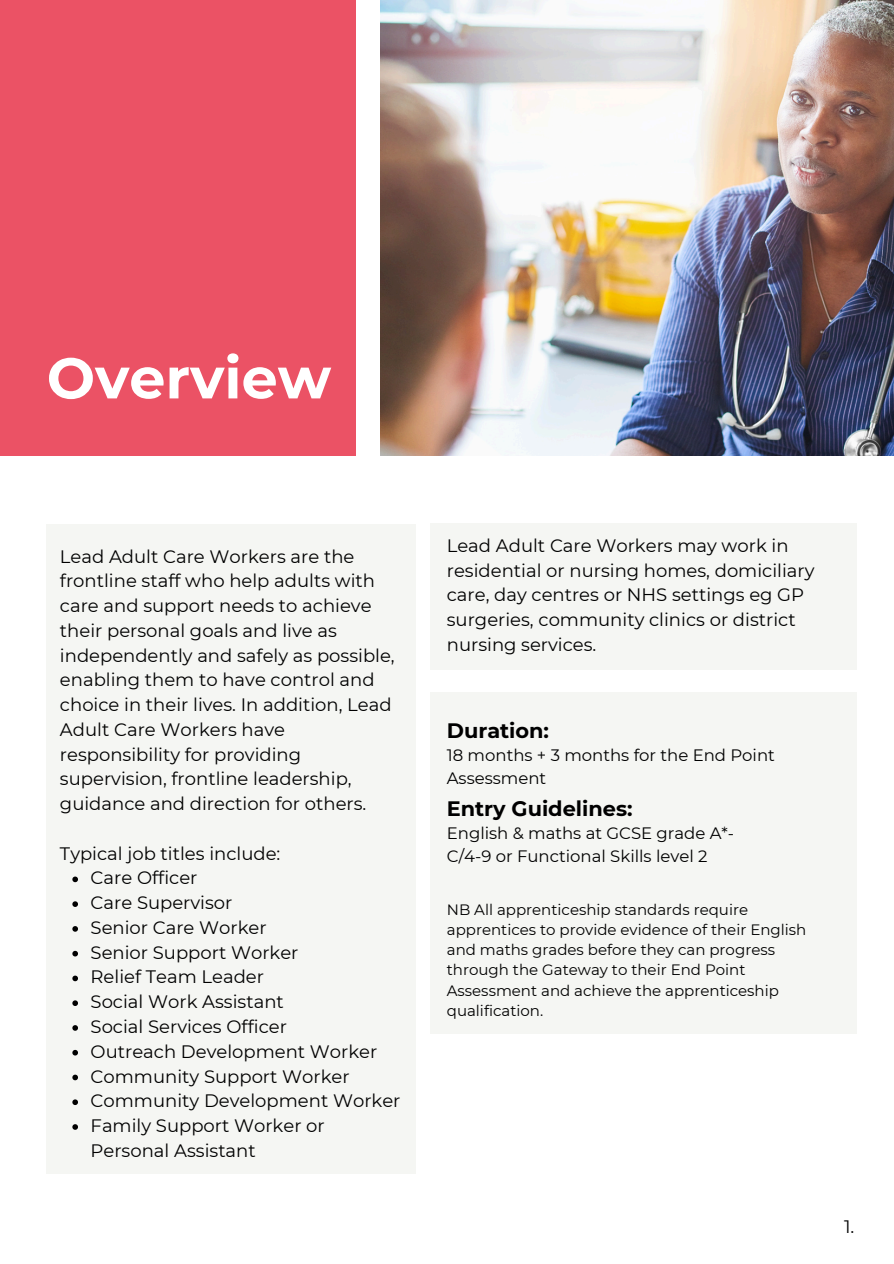
<style>
.page{position:relative;width:894px;height:1264px;background:#fff}
.page>*{position:absolute;margin:0;border:0;box-sizing:border-box;transform-origin:0 0}
.t1{font:700 57.15px "Montserrat";color:#fff}
.t2{font:700 20.85px "Montserrat";color:#000}
.t3{font:18px/24.8px "Montserrat";color:#000}
.t4{font:16.5px/22.5px "Montserrat";color:#000}
.t5{font:15px/20.2px "Montserrat";color:#000}
</style>
<div class="page">
<div style="left:0;top:0;width:355px;height:455px;background:#eb5265"></div>
<div style="left:47px;top:523px;width:368px;height:650px;background:#f5f6f3"></div>
<div style="left:430px;top:692px;width:426px;height:341px;background:#f5f6f3"></div>
<img style="left:380px;top:0;width:513px;height:456px">
<svg style="left:72px;top:876px;width:6px;height:6px"></svg>
<svg style="left:72px;top:901px;width:6px;height:6px"></svg>
<svg style="left:72px;top:926px;width:6px;height:5px"></svg>
<svg style="left:72px;top:950px;width:6px;height:6px"></svg>
<svg style="left:72px;top:975px;width:6px;height:6px"></svg>
<svg style="left:72px;top:1000px;width:6px;height:6px"></svg>
<svg style="left:72px;top:1025px;width:6px;height:5px"></svg>
<svg style="left:72px;top:1049px;width:6px;height:6px"></svg>
<svg style="left:72px;top:1074px;width:6px;height:6px"></svg>
<svg style="left:72px;top:1099px;width:6px;height:6px"></svg>
<svg style="left:72px;top:1124px;width:6px;height:5px"></svg>
<div style="left:430px;top:523px;width:426px;height:147px;background:#f5f6f3"></div>
<p class="t1" style="left:47px;top:343px;width:286px">Overview</p>
<h2 class="t3" style="left:60px;top:543px;width:336px">Lead Adult Care Workers are the frontline staff who help adults with care and support needs to achieve their personal goals and live as independently and safely as possible, enabling them to have control and choice in their lives. In addition, Lead Adult Care Workers have responsibility for providing supervision, frontline leadership, guidance and direction for others.</h2>
<h2 class="t3" style="left:60px;top:840px;width:222px">Typical job titles include:</h2>
<p class="t3" style="left:91px;top:865px;width:108px">Care Officer</p>
<p class="t3" style="left:91px;top:890px;width:143px">Care Supervisor</p>
<p class="t3" style="left:91px;top:915px;width:177px">Senior Care Worker</p>
<p class="t3" style="left:91px;top:939px;width:209px">Senior Support Worker</p>
<p class="t3" style="left:91px;top:964px;width:175px">Relief Team Leader</p>
<p class="t3" style="left:91px;top:989px;width:195px">Social Work Assistant</p>
<p class="t3" style="left:91px;top:1014px;width:198px">Social Services Officer</p>
<p class="t3" style="left:91px;top:1038px;width:288px">Outreach Development Worker</p>
<p class="t3" style="left:91px;top:1063px;width:260px">Community Support Worker</p>
<p class="t3" style="left:91px;top:1088px;width:311px">Community Development Worker</p>
<p class="t3" style="left:91px;top:1113px;width:236px">Family Support Worker or<br>Personal Assistant</p>
<h2 class="t3" style="left:446px;top:533px;width:369px">Lead Adult Care Workers may work in residential or nursing homes, domiciliary care, day centres or NHS settings eg GP surgeries, community clinics or district nursing services.</h2>
<h2 class="t2" style="left:446px;top:717px;width:104px">Duration:</h2>
<h2 class="t4" style="left:446px;top:744px;width:329px">18 months + 3 months for the End Point<br>Assessment</h2>
<h2 class="t2" style="left:446px;top:795px;width:187px">Entry Guidelines:</h2>
<h2 class="t4" style="left:446px;top:822px;width:289px">English &amp; maths at GCSE grade A*-<br>C/4-9 or Functional Skills level 2</h2>
<p class="t5" style="left:446px;top:899px;width:361px">NB All apprenticeship standards require apprentices to provide evidence of their English and maths grades before they can progress through the Gateway to their End Point Assessment and achieve the apprenticeship qualification.</p>
<h2 class="t3" style="left:843px;top:1213px;width:12px">1.</h2>
</div>
